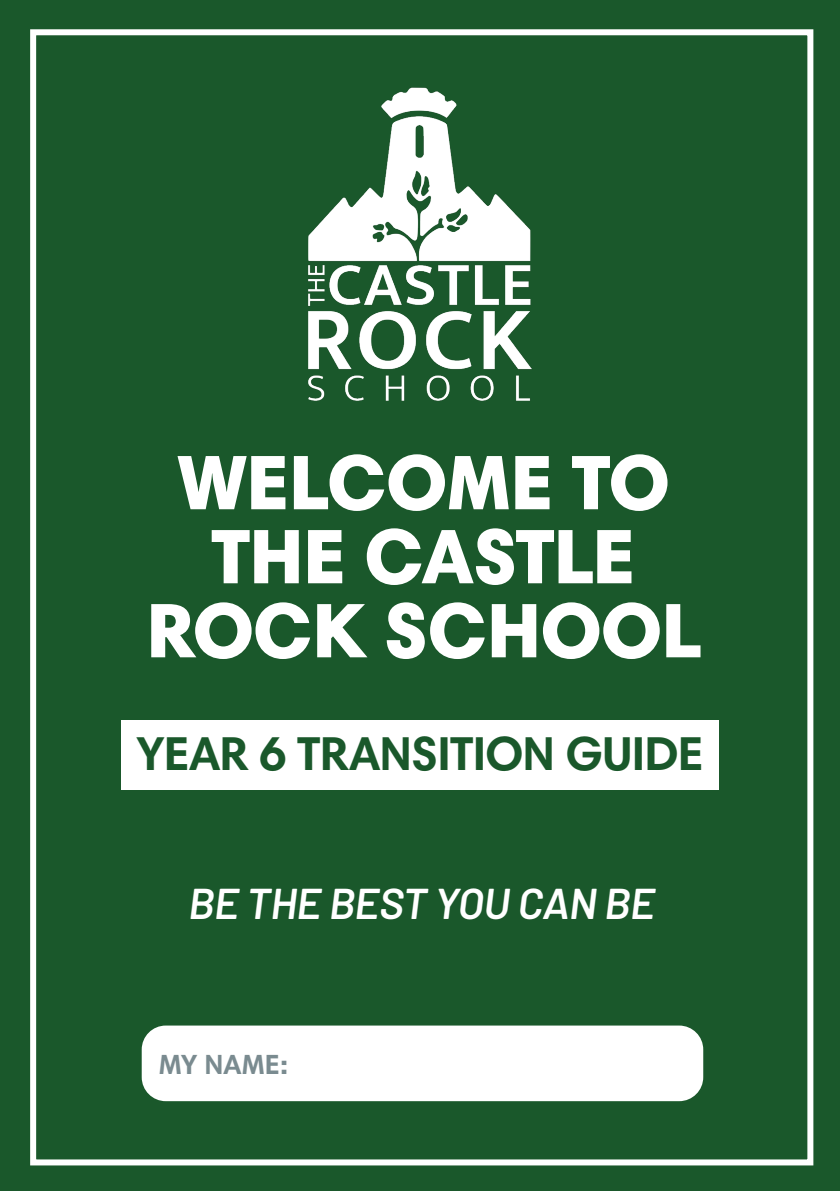
<style>
.page{position:relative;width:840px;height:1191px;background:#fff}
.page>*{position:absolute;margin:0;border:0;box-sizing:border-box;transform-origin:0 0}
.t1{font:900 78px/74px "Harmonia Sans Pro Cyr";letter-spacing:-.01em;color:#fff;text-align:center}
.t2{font:700 48px "Harmonia Sans Pro Cyr";letter-spacing:-.015em;color:#1a582b}
.t3{font:italic 600 43.2px "Barlow";letter-spacing:-.01em;color:#fff}
.t4{font:700 28px "Harmonia Sans Pro Cyr";letter-spacing:-.005em;color:#7a8b90}
</style>
<div class="page">
<div style="left:0;top:0;width:839px;height:1191px;background:#1a582b"></div>
<div style="left:30px;top:29px;width:782px;height:1136px;border:6px solid #fff"></div>
<img style="left:308px;top:87px;width:224px;height:314px">
<div style="left:142px;top:1025px;width:560px;height:76px;background:#fff;border-radius:24px"></div>
<div style="left:121px;top:720px;width:597px;height:69px;background:#fff"></div>
<p class="t1" style="left:177px;top:444px;width:494px">WELCOME TO</p>
<p class="t1" style="left:146px;top:518px;width:555px">THE CASTLE<br>ROCK SCHOOL</p>
<p class="t2" style="left:136px;top:723px;width:569px">YEAR 6 TRANSITION GUIDE</p>
<p class="t3" style="left:188px;top:876px;width:468px">BE THE BEST YOU CAN BE</p>
<p class="t4" style="left:159px;top:1046px;width:131px">MY NAME:</p>
</div>
